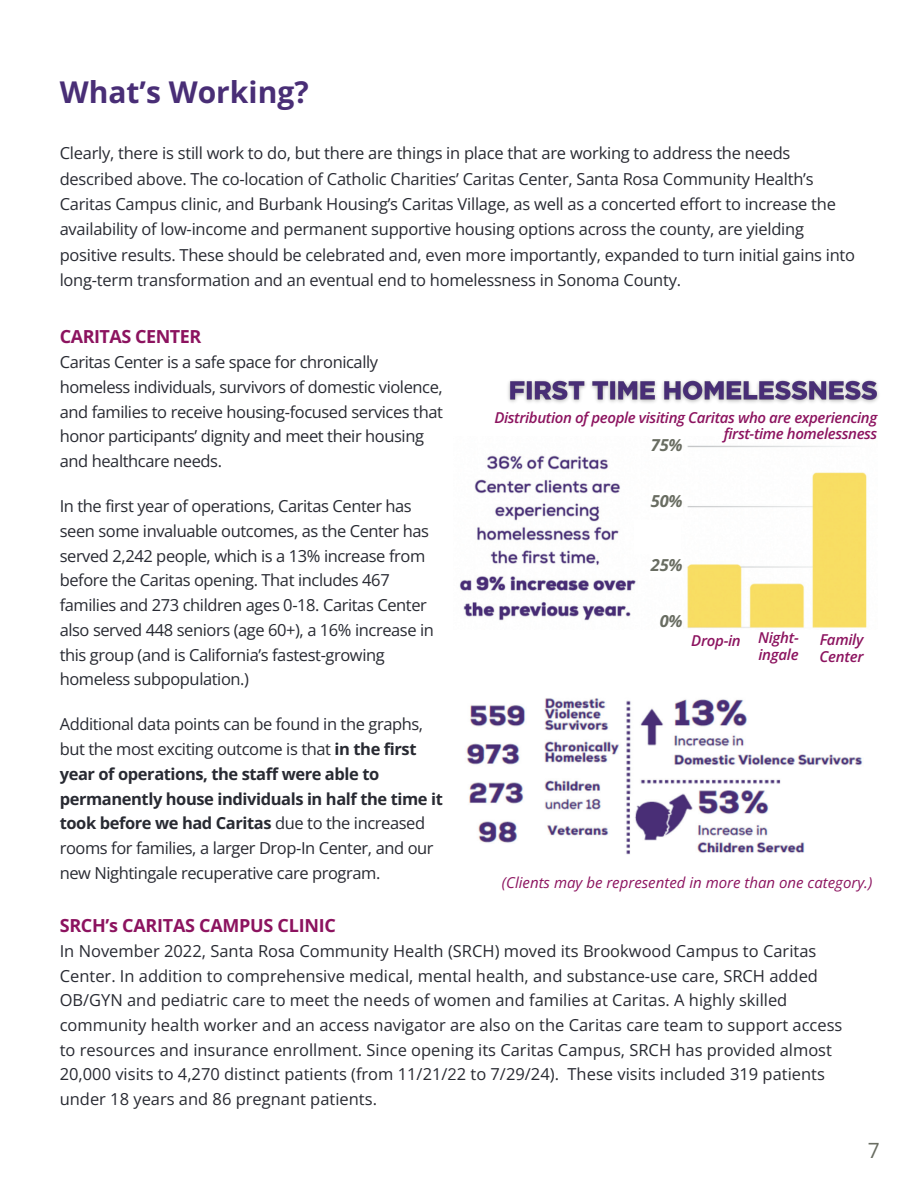
<style>
.page{position:relative;width:918px;height:1188px;background:#fff}
.page>*{position:absolute;margin:0;border:0;box-sizing:border-box;transform-origin:0 0}
.t1{font:700 30px "Open Sans";color:#492e76}
.t2{font:21px "Open Sans";color:#696d62}
.t3{font:700 18px "Open Sans";letter-spacing:-.015em;color:#8c135f}
.t4{font:16.5px/24.8px "Open Sans";letter-spacing:-.015em;color:#282a32}
.t5{font:italic 700 16.5px "Open Sans";color:#696d62}
.t6{font:italic 600 15px/14.5px "Open Sans";letter-spacing:-.025em;color:#8c135f;text-align:right}
.t7{font:italic 15px "Open Sans";color:#8c135f}
.s1{font-weight:700}
.s2{font-family:"Avenir"}
</style>
<div class="page">
<img style="left:466px;top:698px;width:397px;height:156px">
<img style="left:459px;top:445px;width:408px;height:183px">
<div style="left:634px;top:520px;width:47px;height:34px;background:#fff"></div>
<div style="left:651px;top:434px;width:32px;height:23px;background:#fff"></div>
<div style="left:651px;top:490px;width:32px;height:23px;background:#fff"></div>
<div style="left:651px;top:554px;width:32px;height:23px;background:#fff"></div>
<div style="left:660px;top:611px;width:23px;height:22px;background:#fff"></div>
<img style="left:508px;top:380px;width:371px;height:23px">
<h1 class="t1" style="left:60px;top:71px;width:250px">What’s Working?</h1>
<p class="t4" style="left:60px;top:140px;width:797px;line-height:25.3px">Clearly, there is still work to do, but there are things in place that are working to address the needs described above. The co-location of Catholic Charities’ Caritas Center, Santa Rosa Community Health’s Caritas Campus clinic, and Burbank Housing’s Caritas Village, as well as a concerted effort to increase the availability of low-income and permanent supportive housing options across the county, are yielding positive results. These should be celebrated and, even more importantly, expanded to turn initial gains into long-term transformation and an eventual end to homelessness in Sonoma County.</p>
<p class="t3" style="left:60px;top:324px;width:143px">CARITAS CENTER</p>
<p class="t4" style="left:60px;top:349px;width:385px">Caritas Center is a safe space for chronically homeless individuals, survivors of domestic violence, and families to receive housing-focused services that honor participants’ dignity and meet their housing and healthcare needs.</p>
<p class="t4" style="left:60px;top:493px;width:376px">In the first year of operations, Caritas Center has seen some invaluable outcomes, as the Center has served 2,242 people, which is a 13% increase from before the Caritas opening. That includes 467 families and 273 children ages 0-18. Caritas Center also served 448 seniors (age 60+), a 16% increase in this group (and is California’s fastest-growing homeless subpopulation.)</p>
<p class="t4" style="left:60px;top:711px;width:385px">Additional data points can be found in the graphs, but the most exciting outcome is that <span class="s1">in the first year of operations, the staff were able to permanently house individuals in half the time it took before we had Caritas</span> due to the increased rooms for families, a larger Drop-In Center, and our new Nightingale recuperative care program.</p>
<p class="t6" style="left:494px;top:409px;width:384px;line-height:15.8px">Distribution of people visiting Caritas who are experiencing first-time homelessness</p>
<p class="t5" style="left:651px;top:434px;width:33px">75%</p>
<p class="t5" style="left:651px;top:490px;width:33px">50%</p>
<p class="t5" style="left:651px;top:554px;width:33px">25%</p>
<p class="t5" style="left:660px;top:610px;width:25px">0%</p>
<p class="t6" style="left:691px;top:633px;width:109px">Drop-in Night&shy;ingale</p>
<p class="t6" style="left:820px;top:631px;width:45px;line-height:16.8px;text-align:left">Family<br>Center</p>
<p class="t7" style="left:502px;top:872px;width:372px">(Clients may be represented in more than one category.)</p>
<p class="t3" style="left:60px;top:912px;width:278px">SRCH’s CARITAS CAMPUS CLINIC</p>
<p class="t4" style="left:60px;top:938px;width:784px">In November 2022, Santa Rosa Community Health (SRCH) moved its Brookwood Campus to Caritas Center. In addition to comprehensive medical, mental health, and substance-use care, SRCH added OB/GYN and pediatric care to meet the needs of women and families at Caritas. A highly skilled community health worker and an access navigator are also on the Caritas care team to support access to resources and insurance enrollment. Since opening its Caritas Campus, SRCH has provided almost 20,000 visits to 4,270 distinct patients (from 11/21/<span class="s2">2</span>2 to 7/29/24). These visits included 319 patients under 18 years and 86 pregnant patients.</p>
<p class="t2" style="left:868px;top:1136px;width:14px">7</p>
</div>
